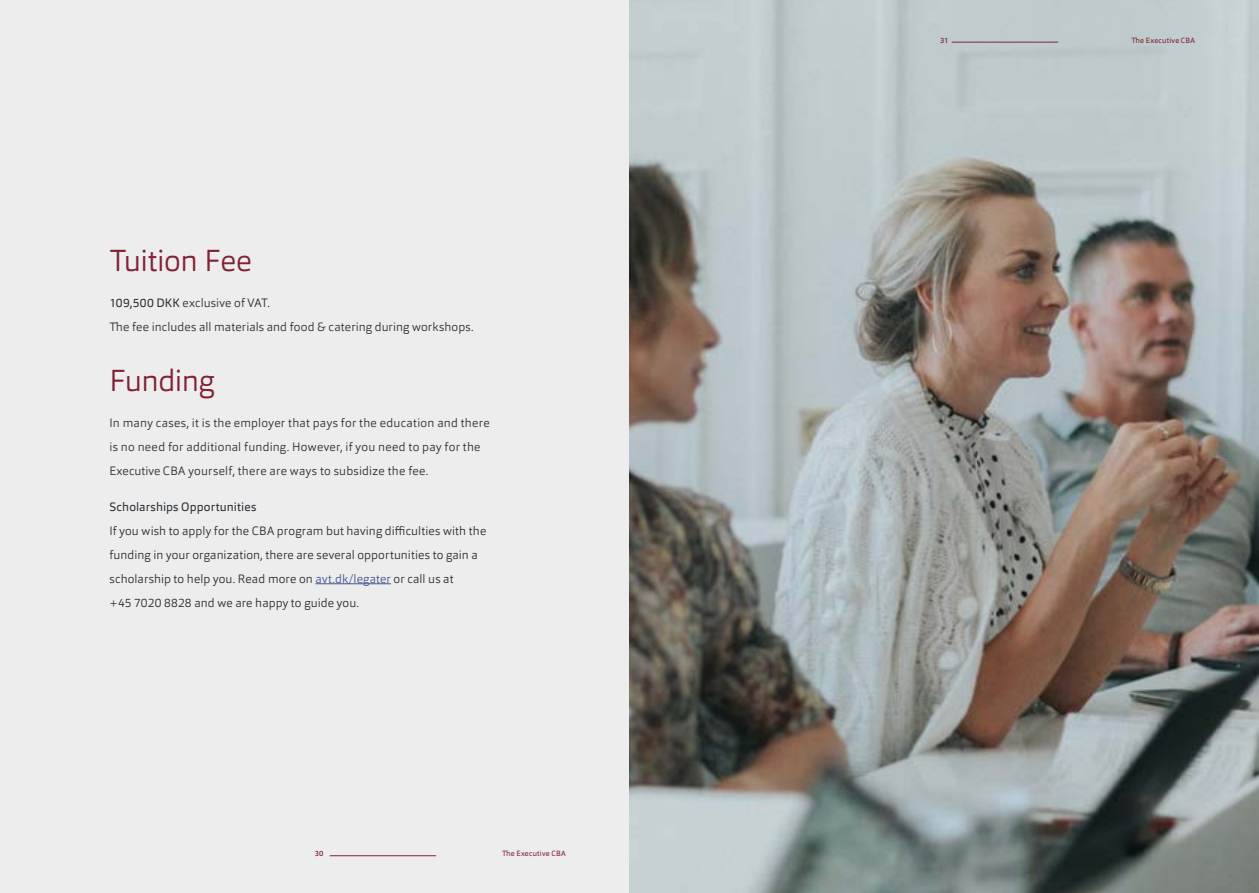
<style>
.page{position:relative;width:1259px;height:893px;background:#fff}
.page>*{position:absolute;margin:0;border:0;box-sizing:border-box;transform-origin:0 0}
.t1{font:300 30px "Orgon";letter-spacing:-.015em;color:#812135}
.t2{font:300 12px/24px "Orgon";letter-spacing:.02em;color:#2e343a}
.t3{font:300 12px/24px "Orgon";letter-spacing:.01em;color:#312f35}
.t4{font:12px "Orgon";letter-spacing:.01em;color:#2e343a}
.t5{font:7.5px "Orgon";letter-spacing:.03em;color:#812135}
.t6{font:500 7.5px "Orgon";color:#812135}
.s1{font-weight:400}
.s2{color:#465792}
</style>
<div class="page">
<div style="left:0;top:0;width:630px;height:893px;background:#ededed"></div>
<img style="left:629px;top:0;width:630px;height:893px">
<hr style="left:315px;top:583px;width:76px;height:1px;background:#465792">
<hr style="left:951px;top:42px;width:107px;height:1px;background:#812135">
<hr style="left:330px;top:855px;width:106px;height:1px;background:#812135">
<h1 class="t1" style="left:109px;top:241px;width:144px">Tuition Fee</h1>
<p class="t2" style="left:109px;top:290px;width:366px"><span class="s1">109,500 DKK</span> exclusive of VAT.<br>The fee includes all materials and food &amp; catering during workshops.</p>
<h1 class="t1" style="left:109px;top:361px;width:106px">Funding</h1>
<p class="t2" style="left:109px;top:410px;width:382px">In many cases, it is the employer that pays for the education and there is no need for additional funding. However, if you need to pay for the<br>Executive CBA yourself, there are ways to subsidize the fee.</p>
<p class="t4" style="left:109px;top:499px;width:148px">Scholarships Opportunities</p>
<p class="t3" style="left:109px;top:518px;width:378px">If you wish to apply for the CBA program but having difficulties with the funding in your organization, there are several opportunities to gain a scholarship to help you. Read more on <span class="s2">avt.dk/legater</span> or call us at<br>+45 7020 8828 and we are happy to guide you.</p>
<p class="t6" style="left:315px;top:849px;width:10px">30</p>
<p class="t5" style="left:502px;top:849px;width:65px">The Executive CBA</p>
<p class="t6" style="left:940px;top:35px;width:10px">31</p>
<p class="t5" style="left:1131px;top:35px;width:65px">The Executive CBA</p>
</div>
